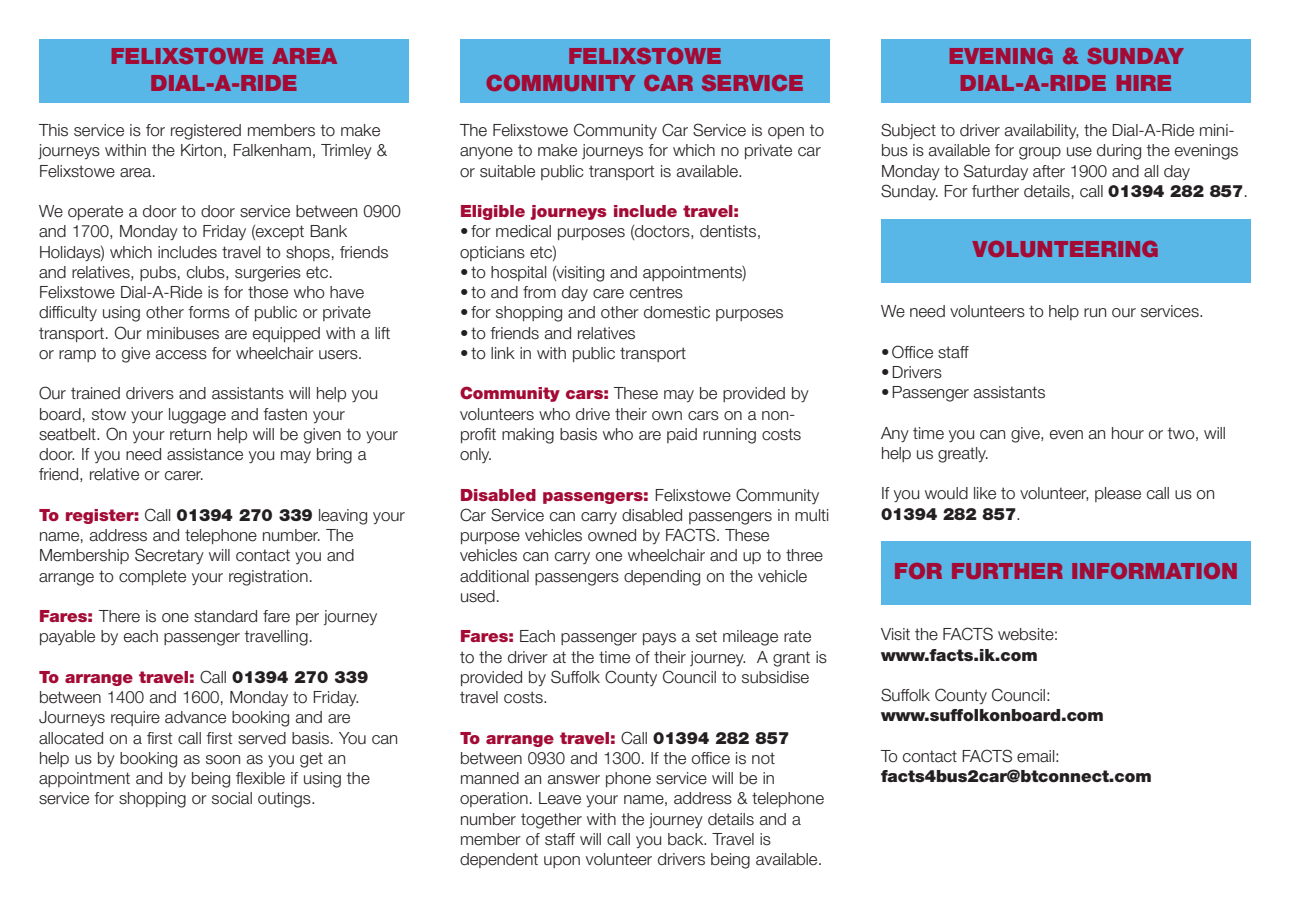
<style>
.page{position:relative;width:1290px;height:920px;background:#fff}
.page>*{position:absolute;margin:0;border:0;box-sizing:border-box;transform-origin:0 0}
.t1{font:900 22.5px/27px "Helvetica Neue LT";color:#a30a34;text-align:center}
.t2{font:300 16.8px/20.2px "Helvetica Neue LT";color:#231f20}
.t3{font:900 16.8px "Helvetica Neue LT";color:#231f20}
.t4{font:900 16.8px "Helvetica Neue LT";color:#a30a34}
.s1{font-weight:900}
.s2{font-weight:900;color:#a30a34}
</style>
<div class="page">
<div style="left:39px;top:39px;width:370px;height:64px;background:#58b7e7"></div>
<div style="left:460px;top:39px;width:370px;height:64px;background:#58b7e7"></div>
<div style="left:881px;top:39px;width:370px;height:64px;background:#58b7e7"></div>
<div style="left:881px;top:219px;width:370px;height:64px;background:#58b7e7"></div>
<div style="left:881px;top:541px;width:370px;height:64px;background:#58b7e7"></div>
<h1 class="t1" style="left:110px;top:44px;width:229px">FELIXSTOWE AREA<br>DIAL-A-RIDE</h1>
<h1 class="t1" style="left:486px;top:44px;width:320px">FELIXSTOWE<br>COMMUNITY CAR SERVICE</h1>
<h1 class="t1" style="left:948px;top:44px;width:236px">EVENING &amp; SUNDAY<br>DIAL-A-RIDE HIRE</h1>
<p class="t2" style="left:881px;top:122px;width:369px">Subject to driver availability, the Dial-A-Ride mini&shy;bus is available for group use during the evenings Monday to Saturday after 1900 and all day Sunday. For further details, call <span class="s1">01394 282 857</span>.</p>
<p class="t2" style="left:460px;top:122px;width:366px">The Felixstowe Community Car Service is open to anyone to make journeys for which no private car or suitable public transport is available.</p>
<p class="t4" style="left:460px;top:205px;width:281px">Eligible journeys include travel:</p>
<p class="t2" style="left:460px;top:223px;width:303px">• for medical purposes (doctors, dentists, opticians etc)</p>
<p class="t2" style="left:460px;top:263px;width:288px">• to hospital (visiting and appointments)</p>
<p class="t2" style="left:460px;top:284px;width:224px">• to and from day care centres</p>
<p class="t2" style="left:460px;top:304px;width:325px">• for shopping and other domestic purposes</p>
<p class="t2" style="left:460px;top:324px;width:177px">• to friends and relatives</p>
<p class="t2" style="left:460px;top:344px;width:228px">• to link in with public transport</p>
<p class="t2" style="left:460px;top:385px;width:350px"><span class="s2">Community cars:</span> These may be provided by volunteers who drive their own cars on a non&shy;profit making basis who are paid running costs only.</p>
<p class="t2" style="left:460px;top:486px;width:371px"><span class="s2">Disabled passengers:</span> Felixstowe Community Car Service can carry disabled passengers in multi purpose vehicles owned by FACTS. These vehicles can carry one wheelchair and up to three additional passengers depending on the vehicle used.</p>
<p class="t2" style="left:460px;top:628px;width:368px"><span class="s2">Fares:</span> Each passenger pays a set mileage rate to the driver at the time of their journey. A grant is provided by Suffolk County Council to subsidise travel costs.</p>
<p class="t2" style="left:460px;top:729px;width:366px"><span class="s2">To arrange travel:</span> Call <span class="s1">01394 282 857 </span>between 0930 and 1300. If the office is not manned an answer phone service will be in operation. Leave your name, address &amp; telephone number together with the journey details and a member of staff will call you back. Travel is dependent upon volunteer drivers being available.</p>
<p class="t2" style="left:39px;top:122px;width:350px">This service is for registered members to make journeys within the Kirton, Falkenham, Trimley &amp;<br>Felixstowe area.</p>
<p class="t2" style="left:39px;top:203px;width:363px">We operate a door to door service between 0900 and 1700, Monday to Friday (except Bank Holidays) which includes travel to shops, friends and relatives, pubs, clubs, surgeries etc.<br>Felixstowe Dial-A-Ride is for those who have difficulty using other forms of public or private transport. Our minibuses are equipped with a lift or ramp to give access for wheelchair users.</p>
<p class="t2" style="left:39px;top:385px;width:360px">Our trained drivers and assistants will help you board, stow your luggage and fasten your seatbelt. On your return help will be given to your door. If you need assistance you may bring a friend, relative or carer.</p>
<p class="t2" style="left:39px;top:506px;width:367px"><span class="s2">To register:</span> Call <span class="s1">01394 270 339</span> leaving your name, address and telephone number. The Membership Secretary will contact you and arrange to complete your registration.</p>
<p class="t2" style="left:39px;top:608px;width:340px"><span class="s2">Fares:</span> There is one standard fare per journey payable by each passenger travelling.</p>
<p class="t2" style="left:39px;top:668px;width:361px"><span class="s2">To arrange travel:</span> Call <span class="s1">01394 270 339 </span>between 1400 and 1600, Monday to Friday.<br>Journeys require advance booking and are allocated on a first call first served basis. You can help us by booking as soon as you get an appointment and by being flexible if using the service for shopping or social outings.</p>
<h1 class="t1" style="left:973px;top:238px;width:188px">VOLUNTEERING</h1>
<p class="t2" style="left:881px;top:303px;width:324px">We need volunteers to help run our services.</p>
<p class="t2" style="left:881px;top:343px;width:89px">•Office staff</p>
<p class="t2" style="left:881px;top:363px;width:62px">•Drivers</p>
<p class="t2" style="left:881px;top:384px;width:166px">•Passenger assistants</p>
<p class="t2" style="left:881px;top:424px;width:347px">Any time you can give, even an hour or two, will help us greatly.</p>
<p class="t2" style="left:881px;top:485px;width:336px">If you would like to volunteer, please call us on<br><span class="s1">01394 282 857</span>.</p>
<h1 class="t1" style="left:894px;top:559px;width:346px">FOR FURTHER INFORMATION</h1>
<p class="t2" style="left:881px;top:626px;width:179px">Visit the FACTS website:</p>
<p class="t3" style="left:881px;top:649px;width:158px">www.facts.ik.com</p>
<p class="t2" style="left:881px;top:687px;width:171px">Suffolk County Council:</p>
<p class="t3" style="left:881px;top:709px;width:224px">www.suffolkonboard.com</p>
<p class="t2" style="left:881px;top:747px;width:180px">To contact FACTS email:</p>
<p class="t3" style="left:881px;top:770px;width:272px">facts4bus2car@btconnect.com</p>
</div>
